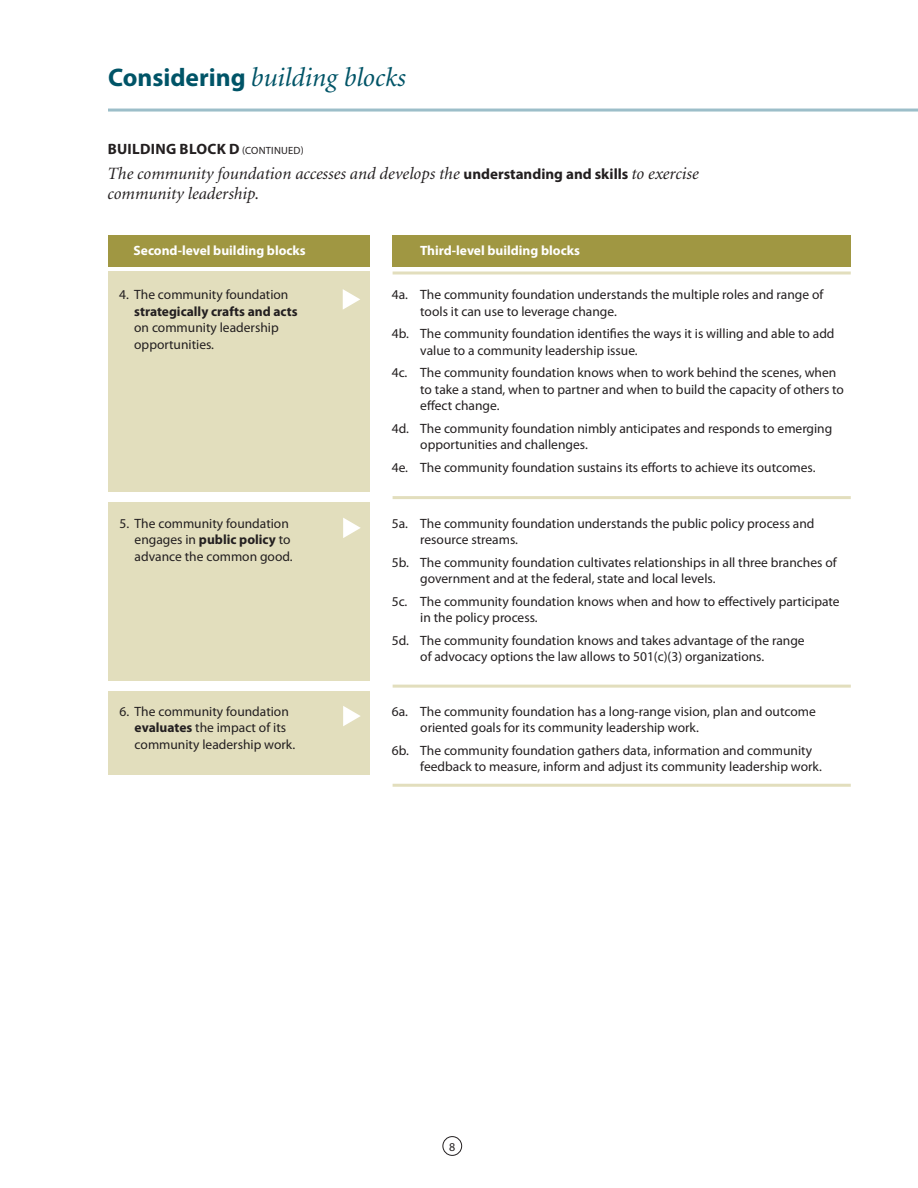
<style>
.page{position:relative;width:918px;height:1188px;background:#fff}
.page>*{position:absolute;margin:0;border:0;box-sizing:border-box;transform-origin:0 0}
.Heads_A_main{font:italic 27px "Minion";color:#005467}
.Build_blocks_minion{font:italic 17.25px/19.5px "Minion";color:#231f20}
.Myriad_Bold_10_14_AL{font:700 15px "Myriad Pro";letter-spacing:.02em;color:#231f20}
._3_build_block_text{font:13.5px/16.5px "Myriad Pro";color:#231f20}
._2_build_block_txt{font:13.5px/16.5px "Myriad Pro";color:#231f20}
._3_build_block_text-2{font:700 13.5px "Myriad Pro";color:#fff}
.t1{font:12px "Myriad Pro";color:#231f20}
.s1{font-family:"Myriad Pro";font-weight:700;font-style:normal;font-size:25.5px}
.s2{font-weight:400;font-size:10.5px}
.s3{font-family:"Myriad Pro";font-weight:700;font-style:normal;font-size:15px}
.s4{font-weight:700}
</style>
<div class="page">
<div style="left:109px;top:272px;width:261px;height:220px;background:#e2debd"></div>
<div style="left:443px;top:1136px;width:19px;height:20px;border:1px solid #231f20;border-radius:50%"></div>
<div style="left:393px;top:235px;width:458px;height:32px;background:#a09742"></div>
<div style="left:109px;top:235px;width:261px;height:32px;background:#a09742"></div>
<svg style="left:343px;top:289px;width:17px;height:21px"></svg>
<hr style="left:393px;top:272px;width:458px;height:2px;background:#e2debd">
<hr style="left:393px;top:496px;width:458px;height:3px;background:#e2debd">
<hr style="left:393px;top:685px;width:458px;height:3px;background:#e2debd">
<div style="left:109px;top:502px;width:261px;height:179px;background:#e2debd"></div>
<svg style="left:343px;top:518px;width:18px;height:20px"></svg>
<div style="left:109px;top:692px;width:261px;height:83px;background:#e2debd"></div>
<svg style="left:343px;top:706px;width:18px;height:20px"></svg>
<hr style="left:393px;top:784px;width:458px;height:3px;background:#e2debd">
<hr style="left:108px;top:109px;width:810px;height:3px;background:#9cbec9">
<p class="Heads_A_main" style="left:108px;top:65px;width:299px"><span class="s1">Considering</span> building blocks</p>
<p class="Myriad_Bold_10_14_AL" style="left:108px;top:139px;width:198px">BUILDING BLOCK D <span class="s2">(CONTINUED)</span></p>
<p class="Build_blocks_minion" style="left:108px;top:165px;width:593px">The community foundation accesses and develops the <span class="s3">understanding and skills</span> to exercise community leadership.</p>
<p class="_3_build_block_text-2" style="left:134px;top:242px;width:174px">Second-level building blocks</p>
<p class="_3_build_block_text-2" style="left:420px;top:242px;width:162px">Third-level building blocks</p>
<p class="_2_build_block_txt" style="left:134px;top:286px;width:165px;text-indent:-15px">4. The community foundation <span class="s4">strategically crafts and acts </span>on community leadership opportunities.</p>
<p class="_3_build_block_text" style="left:420px;top:286px;width:405px;text-indent:-28px">4a. The community foundation understands the multiple roles and range of tools it can use to leverage change.</p>
<p class="_3_build_block_text" style="left:420px;top:325px;width:416px;text-indent:-28px">4b. The community foundation identifies the ways it is willing and able to add value to a community leadership issue.</p>
<p class="_3_build_block_text" style="left:420px;top:364px;width:425px;text-indent:-28px">4c. The community foundation knows when to work behind the scenes, when to take a stand, when to partner and when to build the capacity of others to effect change.</p>
<p class="_3_build_block_text" style="left:420px;top:420px;width:414px;text-indent:-28px">4d. The community foundation nimbly anticipates and responds to emerging opportunities and challenges.</p>
<p class="_3_build_block_text" style="left:392px;top:459px;width:425px">4e. The community foundation sustains its efforts to achieve its outcomes.</p>
<p class="_2_build_block_txt" style="left:135px;top:515px;width:160px;text-indent:-15px">5. The community foundation engages in <span class="s4">public policy</span> to advance the common good.</p>
<p class="_3_build_block_text" style="left:420px;top:515px;width:396px;text-indent:-28px">5a. The community foundation understands the public policy process and resource streams.</p>
<p class="_3_build_block_text" style="left:420px;top:554px;width:418px;text-indent:-28px">5b. The community foundation cultivates relationships in all three branches of government and at the federal, state and local levels.</p>
<p class="_3_build_block_text" style="left:420px;top:593px;width:421px;text-indent:-28px">5c. The community foundation knows when and how to effectively participate in the policy process.</p>
<p class="_3_build_block_text" style="left:420px;top:632px;width:386px;text-indent:-28px">5d. The community foundation knows and takes advantage of the range of advocacy options the law allows to 501(c)(3) organizations.</p>
<p class="_2_build_block_txt" style="left:135px;top:703px;width:162px;text-indent:-15px">6. The community foundation <span class="s4">evaluates</span> the impact of its community leadership work.</p>
<p class="_3_build_block_text" style="left:420px;top:703px;width:397px;text-indent:-28px">6a. The community foundation has a long-range vision, plan and outcome oriented goals for its community leadership work.</p>
<p class="_3_build_block_text" style="left:420px;top:742px;width:403px;text-indent:-28px">6b. The community foundation gathers data, information and community feedback to measure, inform and adjust its community leadership work.</p>
<p class="t1" style="left:449px;top:1139px;width:8px">8</p>
</div>
